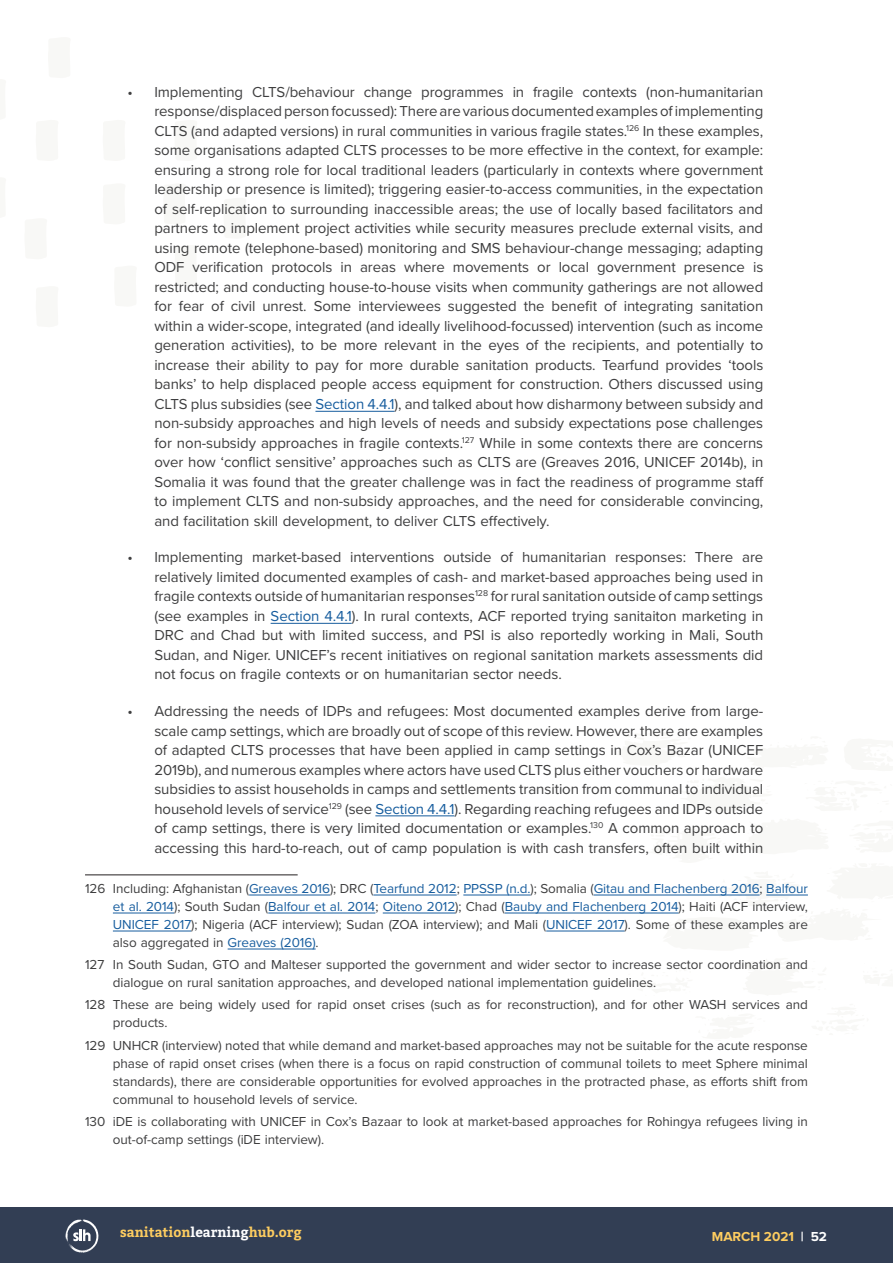
<style>
.page{position:relative;width:893px;height:1263px;background:#fff}
.page>*{position:absolute;margin:0;border:0;box-sizing:border-box;transform-origin:0 0}
.t1{font:15px/19.5px "Proxima Nova";letter-spacing:-.005em;color:#3e3e3f;text-align:justify}
.Footnote_follow{font:13.5px/18px "Proxima Nova";letter-spacing:-.005em;color:#3e3e3f}
.t2{font:700 13.5px "Bitter";color:#fecd60}
.t3{font:700 13.5px "Proxima Nova";color:#fecd60}
.s1{color:#175d9e}
.s2{color:#fff}
</style>
<div class="page">
<hr style="left:315px;top:411px;width:80px;height:1px;background:#175d9e">
<hr style="left:271px;top:623px;width:81px;height:1px;background:#175d9e">
<hr style="left:375px;top:815px;width:79px;height:1px;background:#175d9e">
<hr style="left:85px;top:874px;width:213px;height:1px;background:#231f20">
<hr style="left:249px;top:895px;width:81px;height:1px;background:#175d9e">
<hr style="left:373px;top:895px;width:84px;height:1px;background:#175d9e">
<hr style="left:463px;top:895px;width:68px;height:1px;background:#175d9e">
<hr style="left:594px;top:895px;width:166px;height:1px;background:#175d9e">
<hr style="left:766px;top:895px;width:42px;height:1px;background:#175d9e">
<hr style="left:113px;top:913px;width:61px;height:1px;background:#175d9e">
<hr style="left:268px;top:913px;width:107px;height:1px;background:#175d9e">
<hr style="left:383px;top:913px;width:72px;height:1px;background:#175d9e">
<hr style="left:505px;top:913px;width:174px;height:1px;background:#175d9e">
<hr style="left:113px;top:931px;width:78px;height:1px;background:#175d9e">
<hr style="left:546px;top:931px;width:79px;height:1px;background:#175d9e">
<hr style="left:228px;top:949px;width:88px;height:1px;background:#175d9e">
<div style="left:0;top:1208px;width:893px;height:55px;background:#323e54"></div>
<svg style="left:65px;top:1219px;width:33px;height:34px"></svg>
<p class="t1" style="left:154px;top:81px;width:611px;text-indent:-27px">• Implementing CLTS/behaviour change programmes in fragile contexts (non-humanitarian response/displaced person focussed): There are various documented examples of implementing CLTS (and adapted versions) in rural communities in various fragile states.<sup>126</sup> In these examples, some organisations adapted CLTS processes to be more effective in the context, for example: ensuring a strong role for local traditional leaders (particularly in contexts where government leadership or presence is limited); triggering easier-to-access communities, in the expectation of self-replication to surrounding inaccessible areas; the use of locally based facilitators and partners to implement project activities while security measures preclude external visits, and using remote (telephone-based) monitoring and SMS behaviour-change messaging; adapting ODF verification protocols in areas where movements or local government presence is restricted; and conducting house-to-house visits when community gatherings are not allowed for fear of civil unrest. Some interviewees suggested the benefit of integrating sanitation within a wider-scope, integrated (and ideally livelihood-focussed) intervention (such as income generation activities), to be more relevant in the eyes of the recipients, and potentially to increase their ability to pay for more durable sanitation products. Tearfund provides ‘tools banks’ to help displaced people access equipment for construction. Others discussed using CLTS plus subsidies (see <span class="s1">Section 4.4.1</span>), and talked about how disharmony between subsidy and non-subsidy approaches and high levels of needs and subsidy expectations pose challenges for non-subsidy approaches in fragile contexts.<sup>127</sup> While in some contexts there are concerns over how ‘conflict sensitive’ approaches such as CLTS are (Greaves 2016, UNICEF 2014b), in Somalia it was found that the greater challenge was in fact the readiness of programme staff to implement CLTS and non-subsidy approaches, and the need for considerable convincing, and facilitation skill development, to deliver CLTS effectively.</p>
<p class="t1" style="left:154px;top:547px;width:610px;text-indent:-27px">• Implementing market-based interventions outside of humanitarian responses: There are relatively limited documented examples of cash- and market-based approaches being used in fragile contexts outside of humanitarian responses<sup>128</sup> for rural sanitation outside of camp settings (see examples in <span class="s1">Section 4.4.1</span>). In rural contexts, ACF reported trying sanitaiton marketing in DRC and Chad but with limited success, and PSI is also reportedly working in Mali, South Sudan, and Niger. UNICEF’s recent initiatives on regional sanitation markets assessments did not focus on fragile contexts or on humanitarian sector needs.</p>
<p class="t1" style="left:154px;top:701px;width:610px;text-indent:-27px">• Addressing the needs of IDPs and refugees: Most documented examples derive from large&shy;scale camp settings, which are broadly out of scope of this review. However, there are examples of adapted CLTS processes that have been applied in camp settings in Cox’s Bazar (UNICEF 2019b), and numerous examples where actors have used CLTS plus either vouchers or hardware subsidies to assist households in camps and settlements transition from communal to individual household levels of service<sup>129</sup> (see <span class="s1">Section 4.4.1</span>). Regarding reaching refugees and IDPs outside of camp settings, there is very limited documentation or examples.<sup>130</sup> A common approach to accessing this hard-to-reach, out of camp population is with cash transfers, often built within</p>
<p class="Footnote_follow" style="left:113px;top:879px;width:697px;text-align:justify;text-indent:-28px">126 Including: Afghanistan (<span class="s1">Greaves 2016</span>); DRC (<span class="s1">Tearfund 2012</span>; <span class="s1">PPSSP (n.d.</span>); Somalia (<span class="s1">Gitau and Flachenberg 2016</span>; <span class="s1">Balfour et al. 2014</span>); South Sudan (<span class="s1">Balfour et al. 2014</span>; <span class="s1">Oiteno 2012</span>); Chad (<span class="s1">Bauby and Flachenberg 2014</span>); Haiti (ACF interview, <span class="s1">UNICEF 2017</span>); Nigeria (ACF interview); Sudan (ZOA interview); and Mali (<span class="s1">UNICEF 2017</span>). Some of these examples are also aggregated in <span class="s1">Greaves (2016)</span>.</p>
<p class="Footnote_follow" style="left:113px;top:955px;width:696px;text-indent:-28px">127 In South Sudan, GTO and Malteser supported the government and wider sector to increase sector coordination and dialogue on rural sanitation approaches, and developed national implementation guidelines.</p>
<p class="Footnote_follow" style="left:113px;top:995px;width:696px;text-indent:-28px">128 These are being widely used for rapid onset crises (such as for reconstruction), and for other WASH services and products.</p>
<p class="Footnote_follow" style="left:113px;top:1035px;width:696px;text-align:justify;text-indent:-28px">129 UNHCR (interview) noted that while demand and market-based approaches may not be suitable for the acute response phase of rapid onset crises (when there is a focus on rapid construction of communal toilets to meet Sphere minimal standards), there are considerable opportunities for evolved approaches in the protracted phase, as efforts shift from communal to household levels of service.</p>
<p class="Footnote_follow" style="left:113px;top:1112px;width:697px;text-indent:-28px">130 iDE is collaborating with UNICEF in Cox’s Bazaar to look at market-based approaches for Rohingya refugees living in out-of-camp settings (iDE interview).</p>
<p class="t2" style="left:120px;top:1224px;width:183px">sanitation<span class="s2">learning</span>hub.org</p>
<p class="t3" style="left:712px;top:1227px;width:117px">MARCH 2021 <span class="s2">| 52</span></p>
</div>
